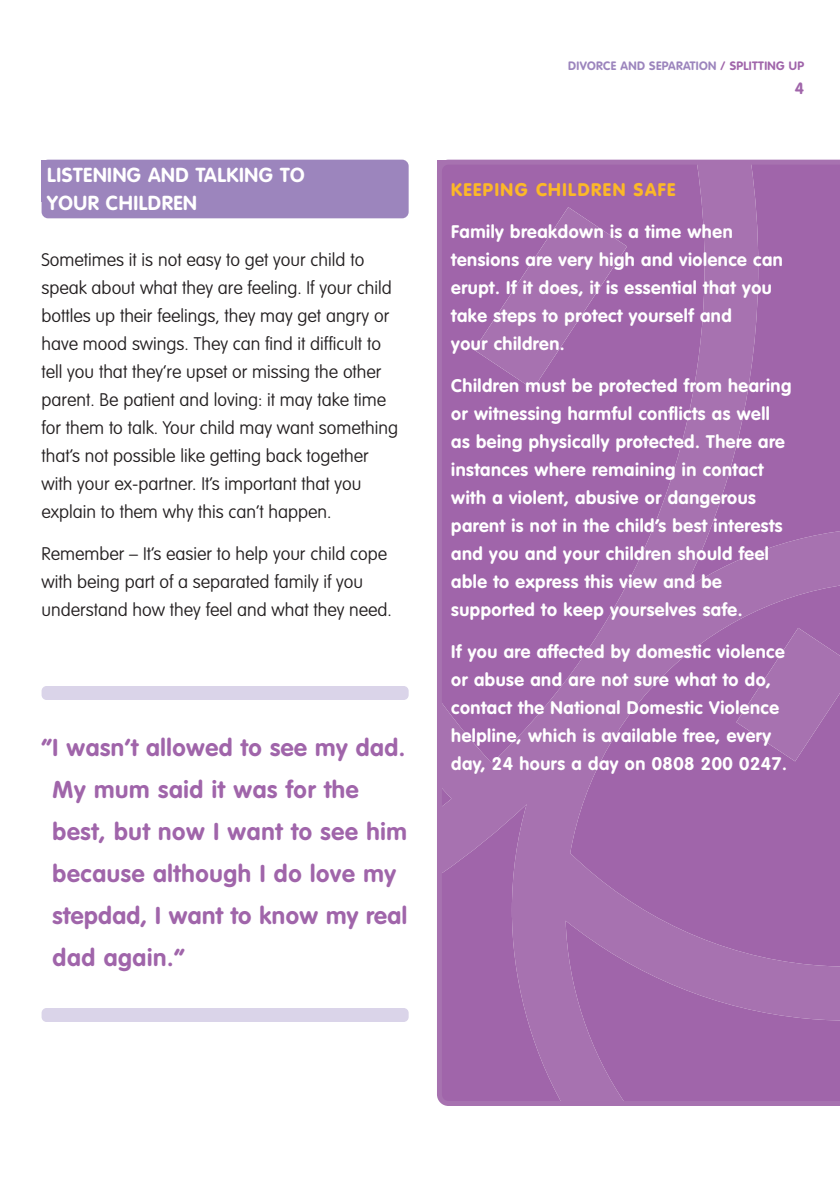
<style>
.page{position:relative;width:840px;height:1190px;background:#fff}
.page>*{position:absolute;margin:0;border:0;box-sizing:border-box;transform-origin:0 0}
.t1{font:700 24px/42px "VAG Rounded";letter-spacing:.03em;color:#a065aa}
.t2{font:700 20px/28px "VAG Rounded";letter-spacing:.03em;color:#fff}
.t3{font:700 18px/28px "VAG Rounded";letter-spacing:.03em;color:#fff}
.t4{font:100 18px/28px "VAG Rounded";color:#231f20}
.t5{font:900 18px "VAG Rounded";letter-spacing:.08em;color:#fcb828}
.t6{font:700 16px "VAG Rounded";color:#a065aa}
.t7{font:700 12px "VAG Rounded";letter-spacing:.03em;color:#9c85bd}
.s1{color:#a065aa}
</style>
<div class="page">
<div style="left:42px;top:160px;width:32px;height:42px;background:#9c85bd"></div>
<div style="left:42px;top:160px;width:367px;height:58px;background:#9c85bd;border-radius:6px"></div>
<div style="left:42px;top:686px;width:367px;height:14px;background:#dad4e9;border-radius:5px"></div>
<div style="left:42px;top:1008px;width:367px;height:14px;background:#dad4e9;border-radius:5px"></div>
<svg style="left:437px;top:160px;width:403px;height:946px;background:#a269ab"></svg>
<p class="t2" style="left:47px;top:163px;width:259px">LISTENING AND TALKING TO<br>YOUR CHILDREN</p>
<p class="t4" style="left:42px;top:247px;width:358px">Sometimes it is not easy to get your child to speak about what they are feeling. If your child bottles up their feelings, they may get angry or have mood swings. They can find it difficult to tell you that they’re upset or missing the other parent. Be patient and loving: it may take time for them to talk. Your child may want something that’s not possible like getting back together with your ex-partner. It’s important that you explain to them why this can’t happen.</p>
<p class="t4" style="left:42px;top:541px;width:352px">Remember – It’s easier to help your child cope with being part of a separated family if you understand how they feel and what they need.</p>
<h1 class="t1" style="left:53px;top:729px;width:356px;text-indent:-11px">“I wasn’t allowed to see my dad.<br>My mum said it was for the best, but now I want to see him because although I do love my stepdad, I want to know my real dad again.”</h1>
<p class="t7" style="left:568px;top:61px;width:237px">DIVORCE AND SEPARATION <span class="s1">/ SPLITTING UP</span></p>
<p class="t6" style="left:795px;top:82px;width:11px">4</p>
<p class="t5" style="left:451px;top:182px;width:226px">KEEPING CHILDREN SAFE</p>
<p class="t3" style="left:451px;top:219px;width:333px">Family breakdown is a time when tensions are very high and violence can erupt. If it does, it is essential that you take steps to protect yourself and<br>your children.</p>
<p class="t3" style="left:451px;top:373px;width:342px">Children must be protected from hearing or witnessing harmful conflicts as well as being physically protected. There are instances where remaining in contact with a violent, abusive or dangerous parent is not in the child’s best interests and you and your children should feel able to express this view and be supported to keep yourselves safe.</p>
<p class="t3" style="left:451px;top:639px;width:337px">If you are affected by domestic violence or abuse and are not sure what to do, contact the National Domestic Violence helpline, which is available free, every day, 24 hours a day on 0808 200 0247.</p>
</div>
